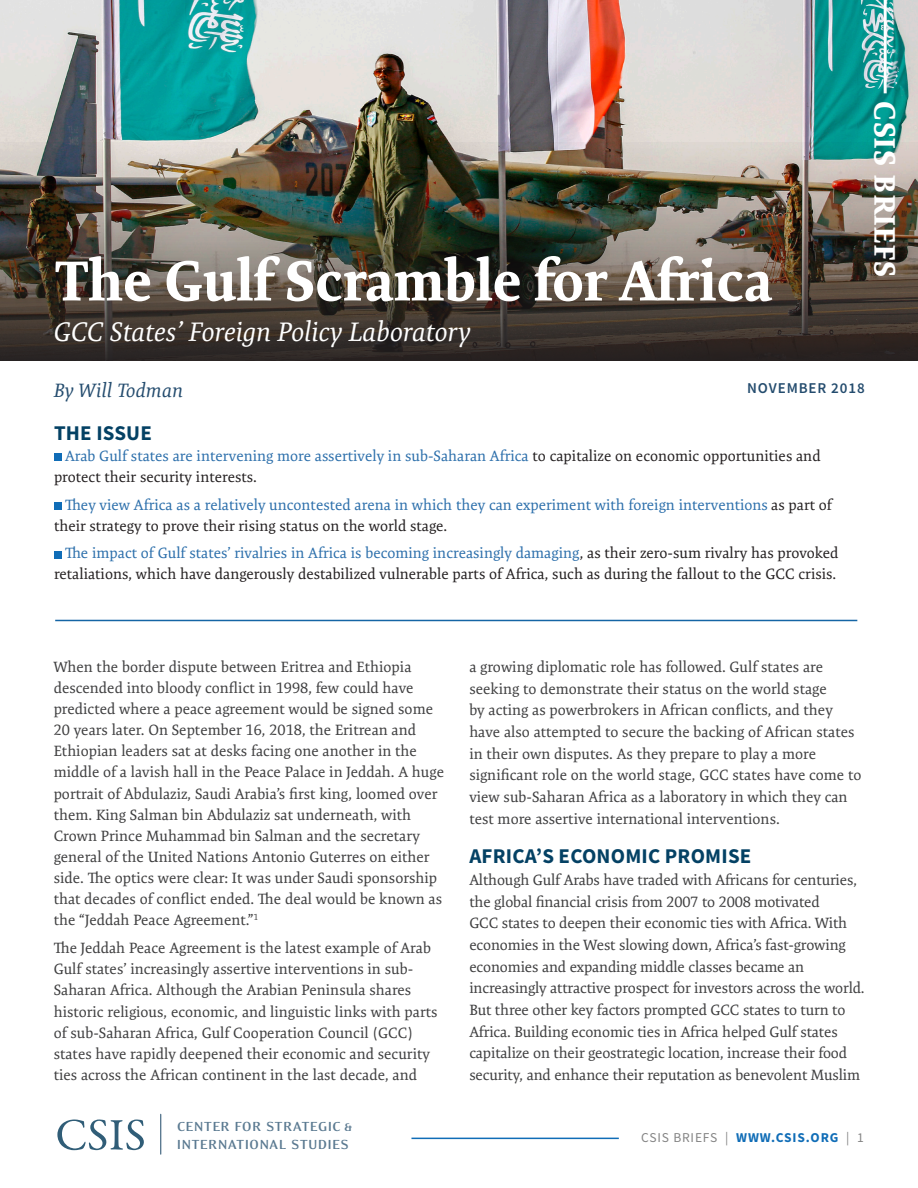
<style>
.page{position:relative;width:918px;height:1188px;background:#fff}
.page>*{position:absolute;margin:0;border:0;box-sizing:border-box;transform-origin:0 0}
.t1{font:700 57px "Expo Serif Pro";color:#fff}
.t2{font:700 30px "Expo Serif Pro";letter-spacing:.05em;color:#fff}
.t3{font:italic 27px "Expo Serif Pro";color:#fff}
.t4{font:700 21px "Source Sans Pro";letter-spacing:.01em;color:#044164}
.t5{font:italic 19.5px "Expo Serif Pro";letter-spacing:.01em;color:#244c6e}
.t6{font:700 15.15px/17.7px "Eidetic Modern";letter-spacing:.01em;color:#5b7a91}
.t7{font:15px/21.1px "Expo Serif Pro";color:#3e3e3f}
.t8{font:15px/21px "Expo Serif Pro";color:#231f20}
.t9{font:15px/21px "Expo Serif Pro";color:#2c6fab}
.t10{font:600 15px "Source Sans Pro";letter-spacing:.06em;color:#244c6e}
.t11{font:13.5px "Source Sans Pro";letter-spacing:.06em;color:#848484}
.s1{color:#2c6fab}
.s2{color:#231f20}
.s3{font-weight:700;color:#106db7}
</style>
<div class="page">
<hr style="left:411px;top:1138px;width:208px;height:1px;background:#106db7">
<img style="left:0;top:0;width:918px;height:143px">
<img style="left:0;top:143px;width:918px;height:218px">
<hr style="left:884px;top:0;width:3px;height:93px;background:#fff">
<div style="left:54px;top:454px;width:7px;height:7px;background:#106db7"></div>
<div style="left:54px;top:502px;width:7px;height:8px;background:#106db7"></div>
<div style="left:54px;top:551px;width:7px;height:7px;background:#106db7"></div>
<hr style="left:55px;top:620px;width:802px;height:1px;background:#1565a5">
<hr style="left:160px;top:1114px;width:1px;height:40px;background:#5b7a91">
<hr style="left:366px;top:1114px;width:1px;height:40px;background:#5b7a91">
<svg style="left:57px;top:1120px;width:87px;height:30px"></svg>
<h1 class="t1" style="left:55px;top:245px;width:719px">The Gulf Scramble for Africa</h1>
<h3 class="t3" style="left:54px;top:316px;width:419px">GCC States’ Foreign Policy Laboratory</h3>
<h2 class="t2" style="left:903px;top:101px;width:178px;rotate:90deg">CSIS BRIEFS</h2>
<h3 class="t5" style="left:54px;top:378px;width:131px">By Will Todman</h3>
<p class="t10" style="left:747px;top:379px;width:119px">NOVEMBER 2018</p>
<h3 class="t4" style="left:54px;top:419px;width:99px">THE ISSUE</h3>
<p class="t8" style="left:54px;top:445px;width:768px;text-indent:11px"><span class="s1">Arab Gulf states are intervening more assertively in sub-Saharan Africa</span> to capitalize on economic opportunities and protect their security interests.</p>
<p class="t9" style="left:54px;top:494px;width:779px;text-indent:11px">They view Africa as a relatively uncontested arena in which they can experiment with foreign interventions <span class="s2">as part of their strategy to prove their rising status on the world stage.</span></p>
<p class="t8" style="left:54px;top:543px;width:786px;text-align:right"><span class="s1">The impact of Gulf states’ rivalries in Africa is becoming increasingly damaging</span>, as their zero-sum rivalry has provoked retaliations, which have dangerously destabilized vulnerable parts of Africa, such as during the fallout to the GCC crisis.</p>
<p class="t7" style="left:54px;top:656px;width:392px">When the border dispute between Eritrea and Ethiopia descended into bloody conflict in 1998, few could have predicted where a peace agreement would be signed some 20 years later. On September 16, 2018, the Eritrean and Ethiopian leaders sat at desks facing one another in the middle of a lavish hall in the Peace Palace in Jeddah. A huge portrait of Abdulaziz, Saudi Arabia’s first king, loomed over them. King Salman bin Abdulaziz sat underneath, with Crown Prince Muhammad bin Salman and the secretary general of the United Nations Antonio Guterres on either side. The optics were clear: It was under Saudi sponsorship that decades of conflict ended. The deal would be known as the “Jeddah Peace Agreement.”<sup>1</sup></p>
<p class="t7" style="left:54px;top:938px;width:385px">The Jeddah Peace Agreement is the latest example of Arab Gulf states’ increasingly assertive interventions in sub-Saharan Africa. Although the Arabian Peninsula shares historic religious, economic, and linguistic links with parts of sub-Saharan Africa, Gulf Cooperation Council (GCC) states have rapidly deepened their economic and security ties across the African continent in the last decade, and</p>
<p class="t6" style="left:177px;top:1118px;width:177px">CENTER FOR STRATEGIC &amp;<br>INTERNATIONAL STUDIES</p>
<p class="t7" style="left:469px;top:656px;width:394px;line-height:21.8px">a growing diplomatic role has followed. Gulf states are seeking to demonstrate their status on the world stage<br>by acting as powerbrokers in African conflicts, and they have also attempted to secure the backing of African states in their own disputes. As they prepare to play a more significant role on the world stage, GCC states have come to view sub-Saharan Africa as a laboratory in which they can test more assertive international interventions.</p>
<h3 class="t4" style="left:469px;top:842px;width:284px">AFRICA’S ECONOMIC PROMISE</h3>
<p class="t7" style="left:469px;top:869px;width:397px;line-height:21.8px">Although Gulf Arabs have traded with Africans for centuries, the global financial crisis from 2007 to 2008 motivated<br>GCC states to deepen their economic ties with Africa. With economies in the West slowing down, Africa’s fast-growing economies and expanding middle classes became an increasingly attractive prospect for investors across the world.<br>But three other key factors prompted GCC states to turn to Africa. Building economic ties in Africa helped Gulf states capitalize on their geostrategic location, increase their food security, and enhance their reputation as benevolent Muslim</p>
<p class="t11" style="left:641px;top:1129px;width:224px">CSIS BRIEFS | <span class="s3">WWW.CSIS.ORG</span> | 1</p>
</div>
